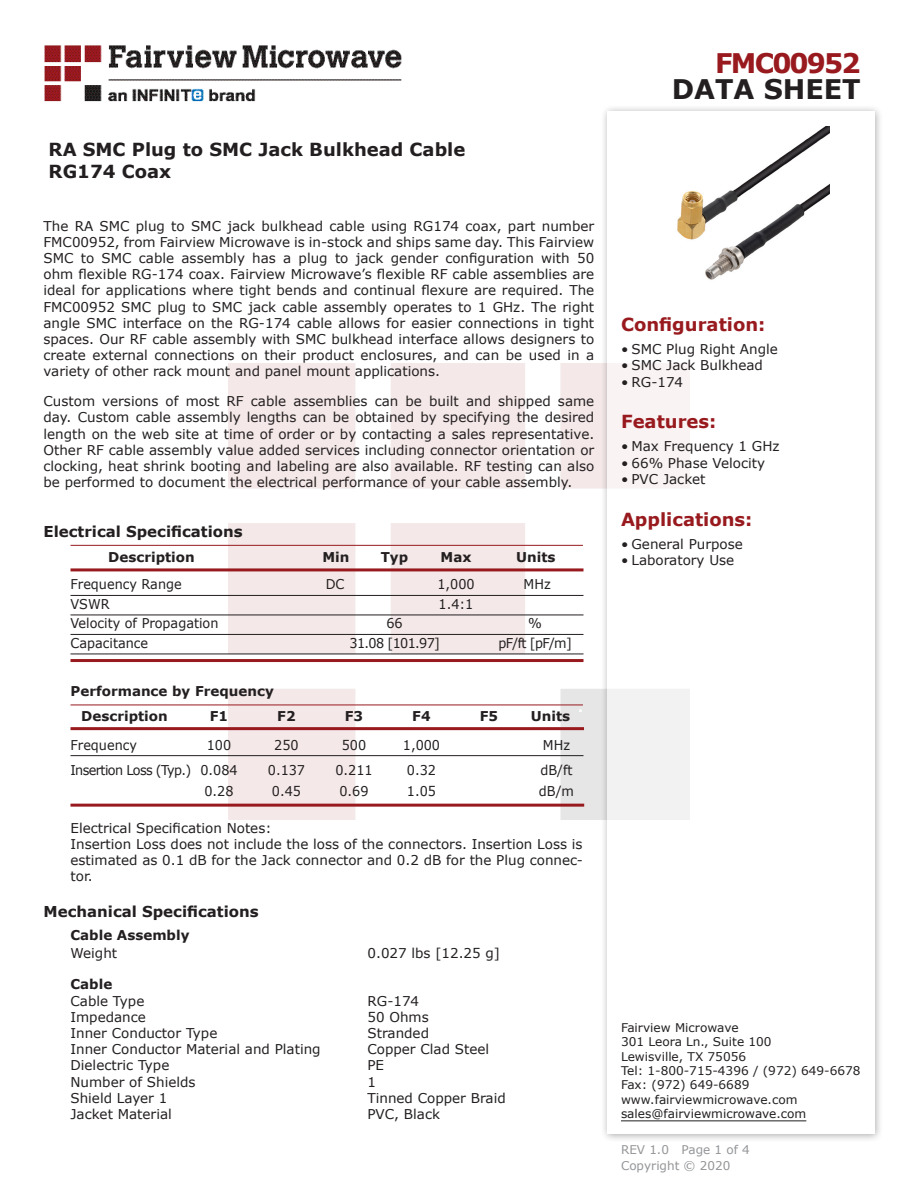
<style>
.page{position:relative;width:918px;height:1188px;background:#fff}
.page>*{position:absolute;margin:0;border:0;box-sizing:border-box;transform-origin:0 0}
.t1{font:700 27px "Verdana";color:#231f20}
.FM{font:700 27px "Verdana";letter-spacing:-.07em;color:#981a1e}
.Web_Description_Para{font:700 18px/21.6px "Verdana";color:#231f20}
.Head1{font:700 18px "Verdana";color:#981a1e}
.Applications_Header{font:700 18px "Verdana";color:#981a1e}
.Head1-2{font:700 15px "Verdana";color:#231f20}
.MarketingDescription{font:13.5px/16.2px "Verdana";color:#231f20;text-align:justify}
.Specs_Para{font:13.5px/16.2px "Verdana";color:#231f20;text-align:justify}
.Table-Body{font:13.5px "Verdana";color:#231f20;scale:.95 1}
.Table_Body_Frequency{font:13.5px "Verdana";color:#231f20;scale:.95 1}
.Table_Header_Frequen{font:700 13.5px "Verdana";color:#231f20}
.Table-Header{font:700 13.5px "Verdana";color:#231f20}
.Table_Body_Frequency-2{font:13.5px "Verdana";letter-spacing:-.05em;color:#231f20;scale:.95 1}
.Head2{font:700 13.5px "Verdana";color:#231f20}
.Head3{font:700 13.5px "Verdana";color:#231f20}
.Head1-3{font:700 13.5px "Verdana";color:#fff}
.FM_Info{font:12px "Verdana";color:#231f20}
.REV_Info{font:12px "Verdana";color:#939598}
</style>
<div class="page">
<img style="left:44px;top:45px;width:358px;height:57px">
<div style="left:600px;top:104px;width:284px;height:1039px;background:#231f20;opacity:.75"></div>
<div style="left:608px;top:111px;width:267px;height:1023px;background:#fff"></div>
<hr style="left:70px;top:545px;width:513px;height:1px;background:#981a1e">
<hr style="left:70px;top:568px;width:514px;height:3px;background:#981a1e">
<hr style="left:70px;top:595px;width:514px;height:1px;background:#231f20">
<hr style="left:70px;top:615px;width:514px;height:1px;background:#231f20">
<hr style="left:70px;top:634px;width:514px;height:1px;background:#231f20">
<hr style="left:70px;top:654px;width:514px;height:1px;background:#231f20">
<hr style="left:70px;top:659px;width:514px;height:3px;background:#981a1e">
<hr style="left:70px;top:705px;width:513px;height:1px;background:#981a1e">
<hr style="left:70px;top:727px;width:514px;height:3px;background:#981a1e">
<hr style="left:70px;top:755px;width:514px;height:1px;background:#231f20">
<hr style="left:70px;top:804px;width:514px;height:3px;background:#981a1e">
<hr style="left:621px;top:1120px;width:185px;height:1px;background:#231f20">
<img style="left:677px;top:126px;width:153px;height:154px">
<p class="Web_Description_Para" style="left:49px;top:139px;width:418px">RA SMC Plug to SMC Jack Bulkhead Cable<br>RG174 Coax</p>
<p class="MarketingDescription" style="left:44px;top:217px;width:552px">The RA SMC plug to SMC jack bulkhead cable using RG174 coax, part number FMC00952, from Fairview Microwave is in-stock and ships same day. This Fairview SMC to SMC cable assembly has a plug to jack gender configuration with 50 ohm flexible RG-174 coax. Fairview Microwave’s flexible RF cable assemblies are ideal for applications where tight bends and continual flexure are required. The FMC00952 SMC plug to SMC jack cable assembly operates to 1 GHz. The right angle SMC interface on the RG-174 cable allows for easier connections in tight spaces. Our RF cable assembly with SMC bulkhead interface allows designers to create external connections on their product enclosures, and can be used in a variety of other rack mount and panel mount applications.</p>
<p class="MarketingDescription" style="left:44px;top:393px;width:552px">Custom versions of most RF cable assemblies can be built and shipped same day. Custom cable assembly lengths can be obtained by specifying the desired length on the web site at time of order or by contacting a sales representative.<br>Other RF cable assembly value added services including connector orientation or clocking, heat shrink booting and labeling are also available. RF testing can also be performed to document the electrical performance of your cable assembly.</p>
<p class="Head1-2" style="left:44px;top:521px;width:201px">Electrical Specifications</p>
<p class="Table-Header" style="left:108px;top:548px;width:88px">Description</p>
<p class="Table-Header" style="left:322px;top:548px;width:29px">Min</p>
<p class="Table-Header" style="left:381px;top:548px;width:29px">Typ</p>
<p class="Table-Header" style="left:441px;top:548px;width:32px">Max</p>
<p class="Table-Header" style="left:516px;top:548px;width:41px">Units</p>
<p class="Table-Body" style="left:70px;top:575px;width:119px">Frequency Range</p>
<p class="Table-Body" style="left:326px;top:575px;width:21px">DC</p>
<p class="Table-Body" style="left:437px;top:575px;width:41px">1,000</p>
<p class="Table-Body" style="left:524px;top:575px;width:30px">MHz</p>
<p class="Table-Body" style="left:70px;top:595px;width:43px">VSWR</p>
<p class="Table-Body" style="left:439px;top:595px;width:38px">1.4:1</p>
<p class="Table-Body" style="left:70px;top:614px;width:157px">Velocity of Propagation</p>
<p class="Table-Body" style="left:386px;top:614px;width:19px">66</p>
<p class="Table-Body" style="left:528px;top:614px;width:16px">%</p>
<p class="Table-Body" style="left:70px;top:634px;width:83px">Capacitance</p>
<p class="Table-Body" style="left:350px;top:634px;width:97px">31.08 [101.97]</p>
<p class="Table-Body" style="left:498px;top:634px;width:79px">pF/ft [pF/m]</p>
<p class="Head2" style="left:70px;top:682px;width:205px">Performance by Frequency</p>
<p class="Head1-3" style="left:578px;top:698px;width:6px">.</p>
<p class="Table_Header_Frequen" style="left:81px;top:707px;width:88px">Description</p>
<p class="Table_Header_Frequen" style="left:210px;top:707px;width:20px">F1</p>
<p class="Table_Header_Frequen" style="left:277px;top:707px;width:20px">F2</p>
<p class="Table_Header_Frequen" style="left:345px;top:707px;width:20px">F3</p>
<p class="Table_Header_Frequen" style="left:412px;top:707px;width:20px">F4</p>
<p class="Table_Header_Frequen" style="left:480px;top:707px;width:20px">F5</p>
<p class="Table_Header_Frequen" style="left:531px;top:707px;width:41px">Units</p>
<p class="Table_Body_Frequency" style="left:70px;top:735px;width:72px">Frequency</p>
<p class="Table_Body_Frequency" style="left:207px;top:735px;width:27px">100</p>
<p class="Table_Body_Frequency" style="left:274px;top:735px;width:27px">250</p>
<p class="Table_Body_Frequency" style="left:342px;top:735px;width:27px">500</p>
<p class="Table_Body_Frequency" style="left:403px;top:735px;width:41px">1,000</p>
<p class="Table_Body_Frequency" style="left:543px;top:735px;width:30px">MHz</p>
<p class="Table_Body_Frequency-2" style="left:70px;top:761px;width:177px">Insertion Loss (Typ.) 0.084</p>
<p class="Table_Body_Frequency" style="left:268px;top:761px;width:41px">0.137</p>
<p class="Table_Body_Frequency" style="left:335px;top:761px;width:41px">0.211</p>
<p class="Table_Body_Frequency" style="left:407px;top:761px;width:32px">0.32</p>
<p class="Table_Body_Frequency" style="left:540px;top:761px;width:35px">dB/ft</p>
<p class="Table_Body_Frequency" style="left:204px;top:782px;width:32px">0.28</p>
<p class="Table_Body_Frequency" style="left:272px;top:782px;width:32px">0.45</p>
<p class="Table_Body_Frequency" style="left:339px;top:782px;width:32px">0.69</p>
<p class="Table_Body_Frequency" style="left:407px;top:782px;width:32px">1.05</p>
<p class="Table_Body_Frequency" style="left:539px;top:782px;width:38px">dB/m</p>
<p class="Specs_Para" style="left:70px;top:819px;width:203px">Electrical Specification Notes:</p>
<p class="Specs_Para" style="left:70px;top:836px;width:514px">Insertion Loss does not include the loss of the connectors. Insertion Loss is estimated as 0.1 dB for the Jack connector and 0.2 dB for the Plug connec&shy;tor.</p>
<p class="Head1-2" style="left:44px;top:901px;width:217px">Mechanical Specifications</p>
<p class="Head3" style="left:70px;top:926px;width:121px">Cable Assembly</p>
<p class="Specs_Para" style="left:70px;top:945px;width:48px">Weight</p>
<p class="Specs_Para" style="left:368px;top:945px;width:134px">0.027 lbs [12.25 g]</p>
<p class="Head3" style="left:70px;top:975px;width:43px">Cable</p>
<p class="Specs_Para" style="left:70px;top:992px;width:75px">Cable Type</p>
<p class="Specs_Para" style="left:368px;top:992px;width:53px">RG-174</p>
<p class="Specs_Para" style="left:70px;top:1009px;width:77px">Impedance</p>
<p class="Specs_Para" style="left:368px;top:1009px;width:63px">50 Ohms</p>
<p class="Specs_Para" style="left:70px;top:1025px;width:148px">Inner Conductor Type</p>
<p class="Specs_Para" style="left:368px;top:1025px;width:63px">Stranded</p>
<p class="Specs_Para" style="left:70px;top:1041px;width:252px">Inner Conductor Material and Plating</p>
<p class="Specs_Para" style="left:368px;top:1041px;width:123px">Copper Clad Steel</p>
<p class="Specs_Para" style="left:70px;top:1057px;width:100px">Dielectric Type</p>
<p class="Specs_Para" style="left:368px;top:1057px;width:18px">PE</p>
<p class="Specs_Para" style="left:70px;top:1073px;width:127px">Number of Shields</p>
<p class="Specs_Para" style="left:368px;top:1073px;width:10px">1</p>
<p class="Specs_Para" style="left:70px;top:1090px;width:98px">Shield Layer 1</p>
<p class="Specs_Para" style="left:368px;top:1090px;width:140px">Tinned Copper Braid</p>
<p class="Specs_Para" style="left:70px;top:1106px;width:103px">Jacket Material</p>
<p class="Specs_Para" style="left:368px;top:1106px;width:74px">PVC, Black</p>
<p class="FM" style="left:715px;top:44px;width:147px">FMC00952</p>
<p class="t1" style="left:672px;top:70px;width:191px">DATA SHEET</p>
<p class="Head1" style="left:621px;top:312px;width:146px">Configuration:</p>
<p class="MarketingDescription" style="left:621px;top:341px;width:158px">• SMC Plug Right Angle</p>
<p class="MarketingDescription" style="left:621px;top:357px;width:143px">• SMC Jack Bulkhead</p>
<p class="MarketingDescription" style="left:621px;top:373px;width:64px">• RG-174</p>
<p class="Head1" style="left:621px;top:409px;width:97px">Features:</p>
<p class="MarketingDescription" style="left:621px;top:438px;width:160px">• Max Frequency 1 GHz</p>
<p class="MarketingDescription" style="left:621px;top:454px;width:146px">• 66% Phase Velocity</p>
<p class="MarketingDescription" style="left:621px;top:471px;width:86px">• PVC Jacket</p>
<p class="Applications_Header" style="left:621px;top:506px;width:133px">Applications:</p>
<p class="MarketingDescription" style="left:621px;top:535px;width:123px">• General Purpose</p>
<p class="MarketingDescription" style="left:621px;top:552px;width:115px">• Laboratory Use</p>
<p class="FM_Info" style="left:621px;top:1019px;width:119px">Fairview Microwave</p>
<p class="FM_Info" style="left:621px;top:1034px;width:152px">301 Leora Ln., Suite 100</p>
<p class="FM_Info" style="left:621px;top:1048px;width:127px">Lewisville, TX 75056</p>
<p class="FM_Info" style="left:621px;top:1062px;width:241px">Tel: 1-800-715-4396 / (972) 649-6678</p>
<p class="FM_Info" style="left:621px;top:1077px;width:130px">Fax: (972) 649-6689</p>
<p class="FM_Info" style="left:621px;top:1091px;width:178px">www.fairviewmicrowave.com</p>
<p class="FM_Info" style="left:621px;top:1106px;width:187px">sales@fairviewmicrowave.com</p>
<p class="REV_Info" style="left:621px;top:1141px;width:130px">REV 1.0 Page 1 of 4</p>
<p class="REV_Info" style="left:621px;top:1157px;width:111px">Copyright © 2020</p>
</div>
